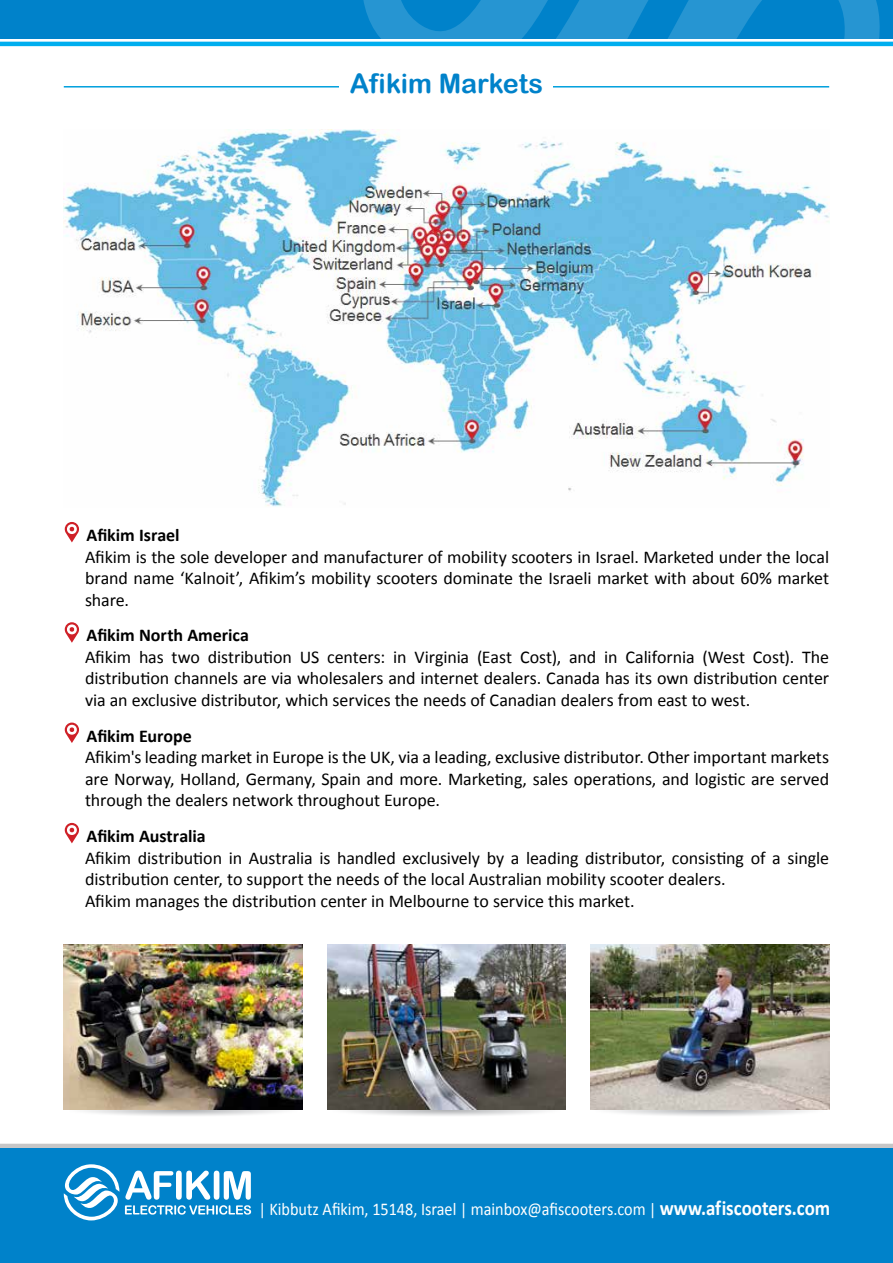
<style>
.page{position:relative;width:893px;height:1263px;background:#fff}
.page>*{position:absolute;margin:0;border:0;box-sizing:border-box;transform-origin:0 0}
.t1{font:27px "Arial Rounded MT Bold";color:#0082ca}
.t2{font:700 21px "Calibri";color:#fff;scale:.9 1}
.t3{font:18px/21.6px "Calibri";letter-spacing:-.005em;color:#000;text-align:justify}
.t4{font:700 18px "Calibri";color:#000}
.t5{font:18px "Calibri";color:#fff;scale:.9 1}
.s1{font-size:17.1px}
</style>
<div class="page">
<div style="left:0;top:0;width:893px;height:38px;background:#0082ca"></div>
<svg style="left:363px;top:0;width:517px;height:38px"></svg>
<svg style="left:65px;top:522px;width:14px;height:20px"></svg>
<svg style="left:65px;top:622px;width:14px;height:21px"></svg>
<svg style="left:65px;top:722px;width:14px;height:21px"></svg>
<svg style="left:65px;top:823px;width:14px;height:20px"></svg>
<hr style="left:64px;top:86px;width:765px;height:2px;background:#00a0dd">
<div style="left:340px;top:74px;width:213px;height:19px;background:#fff"></div>
<img style="left:64px;top:130px;width:765px;height:377px">
<hr style="left:0;top:1144px;width:893px;height:4px;background:#c6c6c7">
<div style="left:0;top:1148px;width:893px;height:115px;background:#0082ca"></div>
<svg style="left:63px;top:1164px;width:188px;height:56px"></svg>
<img style="left:327px;top:944px;width:239px;height:165px">
<img style="left:590px;top:944px;width:239px;height:165px">
<img style="left:64px;top:944px;width:239px;height:165px">
<hr style="left:0;top:42px;width:893px;height:4px;background:#00aeef">
<h1 class="t1" style="left:350px;top:68px;width:195px">Afikim Markets</h1>
<p class="t4" style="left:87px;top:523px;width:95px">Afikim Israel</p>
<p class="t3" style="left:85px;top:546px;width:746px">Afikim is the sole developer and manufacturer of mobility scooters in Israel. Marketed under the local brand name ‘Kalnoit ,’ Afikim s’ mobility scooters dominate the Israeli market with about 60% market share.</p>
<p class="t4" style="left:87px;top:624px;width:164px">Afikim North America</p>
<p class="t3" style="left:85px;top:646px;width:746px">Afikim has two distribution US centers: in Virginia (East Cost ,) and in California (West Cost .) The distribution channels are via wholesalers and internet dealers. Canada has its own distribution center via an exclusive distributor, which services the needs of Canadian dealers from east to west.</p>
<p class="t4" style="left:87px;top:724px;width:107px">Afikim Europe</p>
<p class="t3" style="left:85px;top:746px;width:746px">Afikim s' leading market in Europe is the UK, via a leading, exclusive distributor. Other important markets are Norway, Holland, Germany, Spain and more. Marketing, sales operations, and logistic are served through the dealers network throughout Europe.</p>
<p class="t4" style="left:87px;top:824px;width:121px">Afikim Australia</p>
<p class="t3" style="left:85px;top:847px;width:746px;text-align:left">Afikim distribution in Australia is handled exclusively by a leading distributor, consisting of a single distribution center to, support the needs of the local Australian mobility scooter dealers.<br>Afikim manages the distribution center in Melbourne to service this market.</p>
<p class="t2" style="left:660px;top:1194px;width:191px">www.afiscooters.com</p>
<p class="t5" style="left:259px;top:1197px;width:443px"><span class="s1">|</span> Kibbutz Afikim, 15148, Israel <span class="s1">|</span> mainbox@afiscooters.com <span class="s1">|</span></p>
</div>
